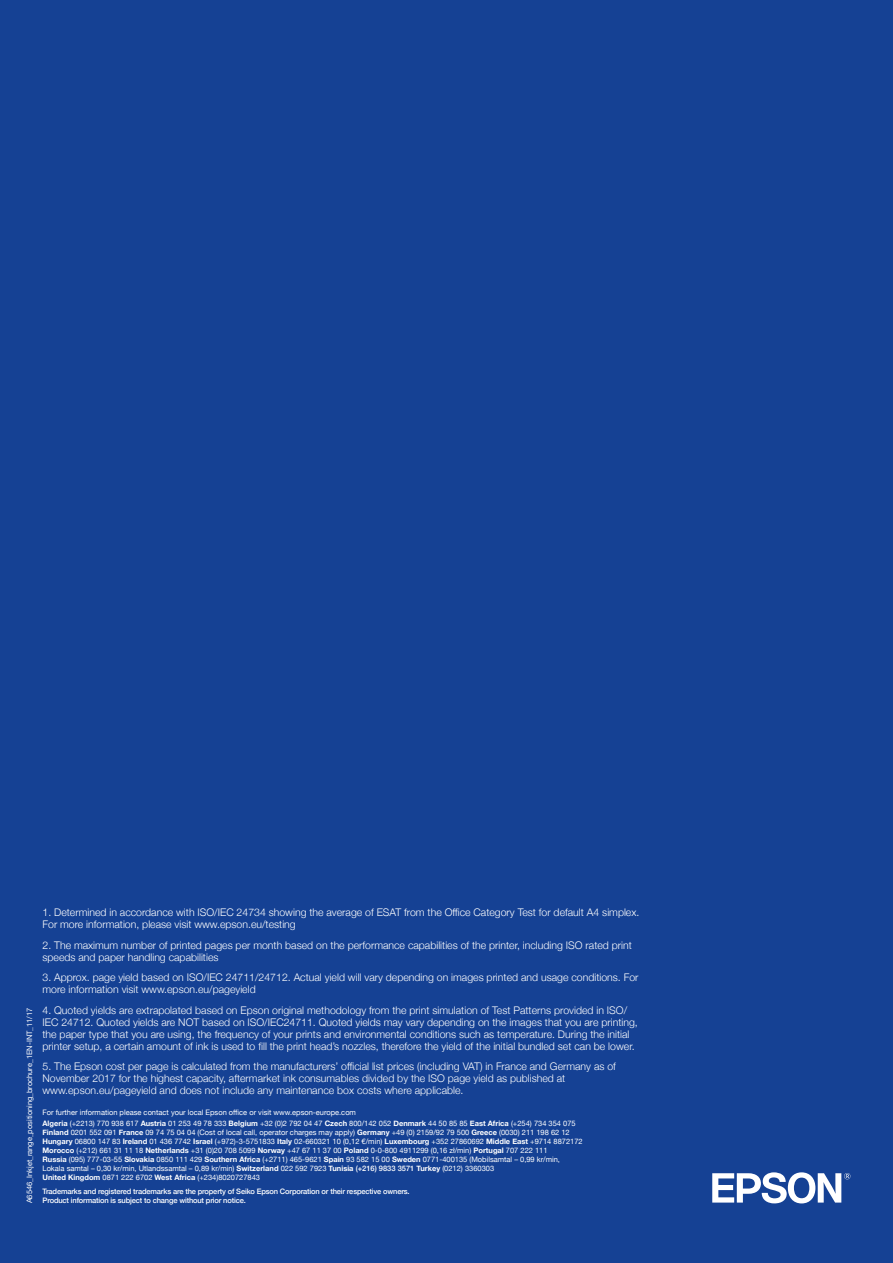
<style>
.page{position:relative;width:893px;height:1263px;background:#154194}
.page>*{position:absolute;margin:0;border:0;box-sizing:border-box;transform-origin:0 0}
.t1{font:300 10.5px/12px "Helvetica Neue";color:#fff}
.t2{font:7.5px/9px "Helvetica Neue";color:#fff}
.t3{font:500 7.5px/9px "Helvetica Neue";letter-spacing:-.02em;color:#fff}
.s1{font-weight:700}
.s2{font-weight:500}
</style>
<div class="page">
<svg style="left:712px;top:1172px;width:138px;height:31px"></svg>
<p class="t2" style="left:25px;top:1203px;width:197px;rotate:-90deg">A6546_Inkjet_range_positioning_brochure_1EN-INT_11/17</p>
<p class="t1" style="left:43px;top:906px;width:598px">1. Determined in accordance with ISO/IEC 24734 showing the average of ESAT from the Office Category Test for default A4 simplex.<br>For more information, please visit www.epson.eu/testing</p>
<p class="t1" style="left:43px;top:938px;width:591px">2. The maximum number of printed pages per month based on the performance capabilities of the printer, including ISO rated print speeds and paper handling capabilities</p>
<p class="t1" style="left:43px;top:971px;width:597px">3. Approx. page yield based on ISO/IEC 24711/24712. Actual yield will vary depending on images printed and usage conditions. For more information visit www.epson.eu/pageyield</p>
<p class="t1" style="left:43px;top:1003px;width:597px">4. Quoted yields are extrapolated based on Epson original methodology from the print simulation of Test Patterns provided in ISO/ IEC 24712. Quoted yields are NOT based on ISO/IEC24711. Quoted yields may vary depending on the images that you are printing, the paper type that you are using, the frequency of your prints and environmental conditions such as temperature. During the initial printer setup, a certain amount of ink is used to fill the print head’s nozzles, therefore the yield of the initial bundled set can be lower.</p>
<p class="t1" style="left:43px;top:1060px;width:575px">5. The Epson cost per page is calculated from the manufacturers’ official list prices (including VAT) in France and Germany as of<br>November 2017 for the highest capacity, aftermarket ink consumables divided by the ISO page yield as published at www.epson.eu/pageyield and does not include any maintenance box costs where applicable.</p>
<p class="t2" style="left:43px;top:1107px;width:535px;line-height:11.1px">For further information please contact your local Epson office or visit www.epson-europe.com<br><span class="s1">Algeria</span> (+2213) 770 938 617 <span class="s1">Austria</span> 01 253 49 78 333 <span class="s1">Belgium</span> +32 (0)2 792 04 47 <span class="s1">Czech</span> 800/142 052 <span class="s1">Denmark</span> 44 50 85 85 <span class="s1">East Africa</span> (+254) 734 354 075</p>
<p class="t2" style="left:43px;top:1128px;width:542px"><span class="s1">Finland</span> 0201 552 091 <span class="s1">France</span> 09 74 75 04 04 (Cost of local call, operator charges may apply) <span class="s1">Germany</span> +49 (0) 2159/92 79 500 <span class="s1">Greece</span> (0030) 211 198 62 12<br><span class="s1">Hungary</span> 06800 147 83 <span class="s1">Ireland</span> 01 436 7742 <span class="s1">Israel</span> (+972)-3-5751833 <span class="s1">Italy</span> 02‑660321 10 (0,12 €/min) <span class="s1">Luxembourg</span> +352 27860692 <span class="s1">Middle East</span> +9714 8872172<br><span class="s1">Morocco</span> (+212) 661 31 11 18 <span class="s1">Netherlands</span> +31 (0)20 708 5099 <span class="s1">Norway</span> +47 67 11 37 00 <span class="s1">Poland</span> 0‑0‑800 4911299 (0,16 zł/min) <span class="s1">Portugal</span> 707 222 111<br><span class="s1">Russia</span> (095) 777‑03‑55 <span class="s1">Slovakia</span> 0850 111 429 <span class="s1">Southern Africa</span> (+2711) 465‑9621 <span class="s1">Spain</span> 93 582 15 00 <span class="s1">Sweden</span> 0771‑400135 (Mobilsamtal – 0,99 kr/min, Lokala samtal – 0,30 kr/min, Utlandssamtal – 0,89 kr/min) <span class="s1">Switzerland</span> 022 592 7923 <span class="s1">Tunisia</span> <span class="s2">(+216) 9833 3571</span> <span class="s1">Turkey</span> (0212) 3360303<br><span class="s1">United Kingdom</span> 0871 222 6702 <span class="s1">West Africa</span> (+234)8020727843</p>
<p class="t3" style="left:43px;top:1187px;width:369px">Trademarks and registered trademarks are the property of Seiko Epson Corporation or their respective owners.<br>Product information is subject to change without prior notice.</p>
</div>
